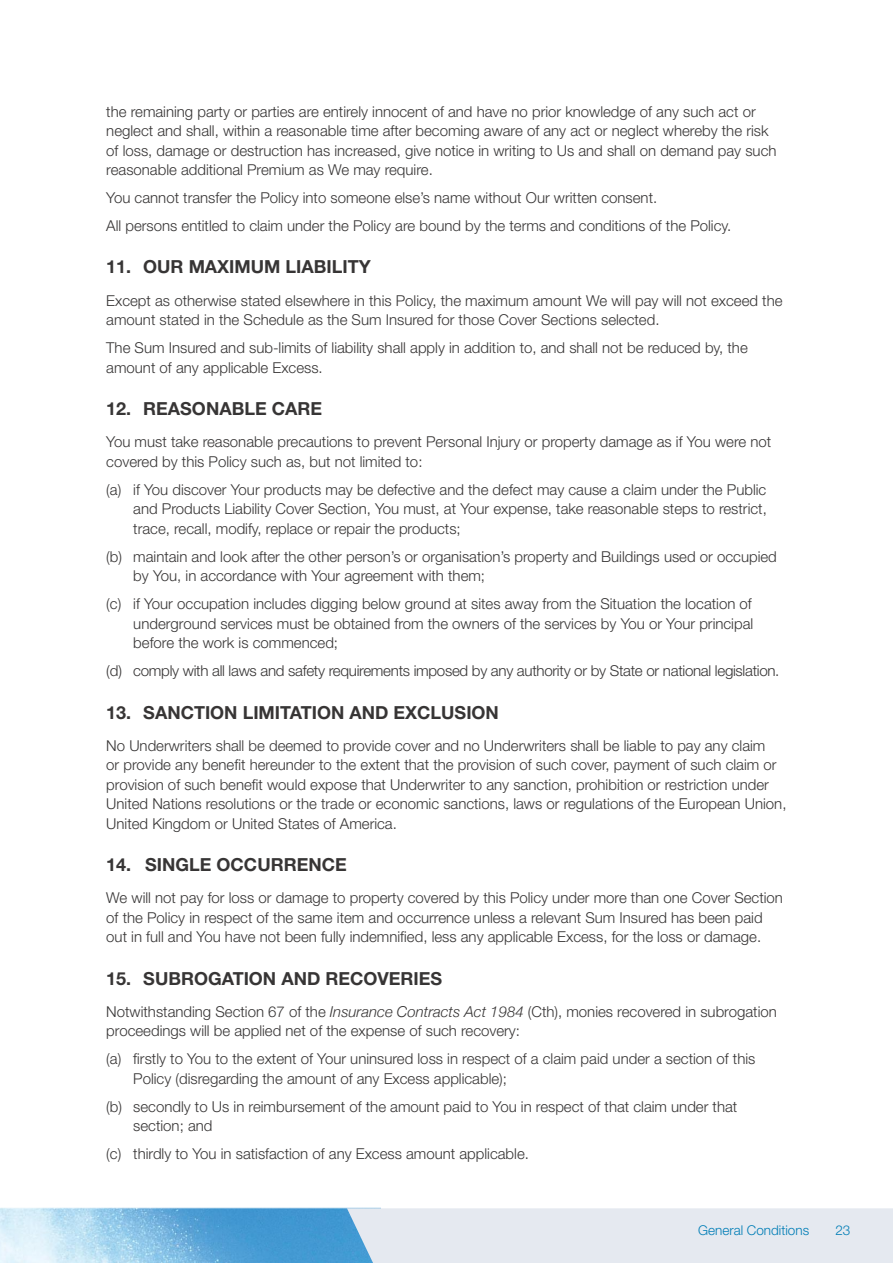
<style>
.page{position:relative;width:893px;height:1263px;background:#fff}
.page>*{position:absolute;margin:0;border:0;box-sizing:border-box;transform-origin:0 0}
.t1{font:700 18px "Helvetica Neue LT Std";color:#373535}
.t2{font:300 15px/19.5px "Helvetica Neue LT Std";color:#373535}
.t3{font:300 15px "Helvetica Neue LT Std";letter-spacing:-.02em;color:#373535}
.t4{font:300 13.5px "Helvetica Neue LT Std";color:#007db6}
.s1{font-family:"Helvetica Neue";font-style:italic}
</style>
<div class="page">
<svg style="left:0;top:1207px;width:381px;height:56px;background:#82bde3"></svg>
<div style="left:347px;top:1208px;width:546px;height:55px;background:#e5e9f0"></div>
<p class="t2" style="left:106px;top:101px;width:672px">the remaining party or parties are entirely innocent of and have no prior knowledge of any such act or neglect and shall, within a reasonable time after becoming aware of any act or neglect whereby the risk of loss, damage or destruction has increased, give notice in writing to Us and shall on demand pay such reasonable additional Premium as We may require.</p>
<p class="t2" style="left:106px;top:183px;width:626px;line-height:28px">You cannot transfer the Policy into someone else’s name without Our written consent.<br>All persons entitled to claim under the Policy are bound by the terms and conditions of the Policy.</p>
<p class="t1" style="left:106px;top:256px;width:266px">11. OUR MAXIMUM LIABILITY</p>
<p class="t2" style="left:106px;top:290px;width:678px">Except as otherwise stated elsewhere in this Policy, the maximum amount We will pay will not exceed the amount stated in the Schedule as the Sum Insured for those Cover Sections selected.</p>
<p class="t2" style="left:106px;top:338px;width:643px">The Sum Insured and sub-limits of liability shall apply in addition to, and shall not be reduced by, the amount of any applicable Excess.</p>
<p class="t1" style="left:106px;top:397px;width:217px">12. REASONABLE CARE</p>
<p class="t2" style="left:106px;top:432px;width:666px">You must take reasonable precautions to prevent Personal Injury or property damage as if You were not covered by this Policy such as, but not limited to:</p>
<p class="t2" style="left:133px;top:479px;width:635px;text-align:justify;text-indent:-27px">(a) if You discover Your products may be defective and the defect may cause a claim under the Public and Products Liability Cover Section, You must, at Your expense, take reasonable steps to restrict, trace, recall, modify, replace or repair the products;</p>
<p class="t2" style="left:133px;top:546px;width:645px;text-indent:-27px">(b) maintain and look after the other person’s or organisation’s property and Buildings used or occupied by You, in accordance with Your agreement with them;</p>
<p class="t2" style="left:133px;top:594px;width:621px;text-align:justify;text-indent:-27px">(c) if Your occupation includes digging below ground at sites away from the Situation the location of underground services must be obtained from the owners of the services by You or Your principal before the work is commenced;</p>
<p class="t3" style="left:106px;top:662px;width:675px">(d) comply with all laws and safety requirements imposed by any authority or by State or national legislation.</p>
<p class="t1" style="left:106px;top:701px;width:394px">13. SANCTION LIMITATION AND EXCLUSION</p>
<p class="t2" style="left:106px;top:735px;width:682px">No Underwriters shall be deemed to provide cover and no Underwriters shall be liable to pay any claim<br>or provide any benefit hereunder to the extent that the provision of such cover, payment of such claim or provision of such benefit would expose that Underwriter to any sanction, prohibition or restriction under United Nations resolutions or the trade or economic sanctions, laws or regulations of the European Union, United Kingdom or United States of America.</p>
<p class="t1" style="left:106px;top:853px;width:242px">14. SINGLE OCCURRENCE</p>
<p class="t2" style="left:106px;top:888px;width:678px">We will not pay for loss or damage to property covered by this Policy under more than one Cover Section of the Policy in respect of the same item and occurrence unless a relevant Sum Insured has been paid out in full and You have not been fully indemnified, less any applicable Excess, for the loss or damage.</p>
<p class="t1" style="left:106px;top:967px;width:337px">15. SUBROGATION AND RECOVERIES</p>
<p class="t2" style="left:106px;top:1001px;width:672px">Notwithstanding Section 67 of the <span class="s1">Insurance Contracts Act 1984</span> (Cth), monies recovered in subrogation proceedings will be applied net of the expense of such recovery:</p>
<p class="t2" style="left:133px;top:1049px;width:624px;text-indent:-27px">(a) firstly to You to the extent of Your uninsured loss in respect of a claim paid under a section of this<br>Policy (disregarding the amount of any Excess applicable);</p>
<p class="t2" style="left:133px;top:1096px;width:606px;text-indent:-27px">(b) secondly to Us in reimbursement of the amount paid to You in respect of that claim under that section; and</p>
<p class="t2" style="left:106px;top:1144px;width:424px">(c) thirdly to You in satisfaction of any Excess amount applicable.</p>
<p class="t4" style="left:698px;top:1222px;width:113px">General Conditions</p>
<p class="t4" style="left:835px;top:1222px;width:17px">23</p>
</div>
